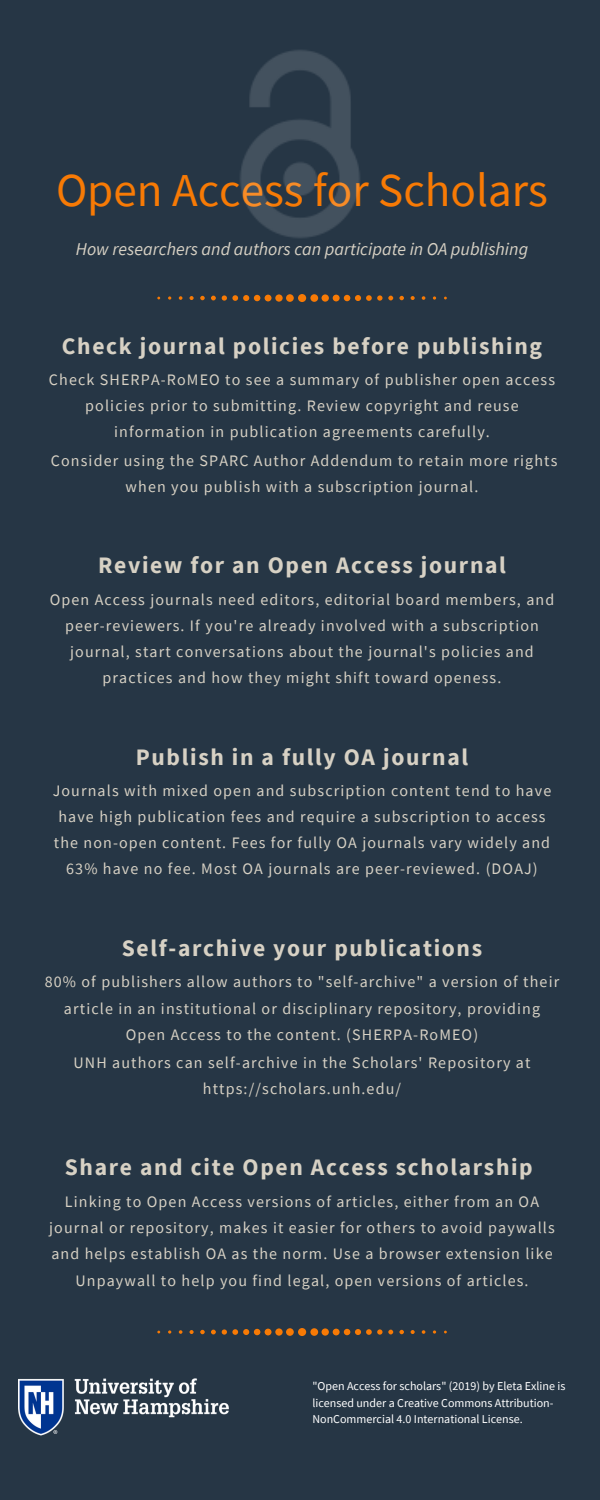
<style>
.page{position:relative;width:600px;height:1500px;background:#263645}
.page>*{position:absolute;margin:0;border:0;box-sizing:border-box;transform-origin:0 0}
.t1{font:47.2px "Source Sans Pro";color:#f77a05}
.t2{font:700 23.6px "Source Sans Pro";letter-spacing:.07em;color:#d7d1c4}
.t3{font:italic 18px "Source Sans Pro";color:#d7d1c4}
.t4{font:16px/26.2px "Source Sans Pro";letter-spacing:.07em;color:#d7d1c4;text-align:center}
.t5{font:12px/16.5px "Source Sans Pro";color:#fff}
</style>
<div class="page">
<svg style="left:157px;top:294px;width:290px;height:8px"></svg>
<img style="left:240px;top:50px;width:120px;height:188px">
<svg style="left:157px;top:1328px;width:290px;height:8px"></svg>
<img style="left:18px;top:1379px;width:210px;height:57px">
<h1 class="t1" style="left:56px;top:160px;width:494px">Open Access for Scholars</h1>
<p class="t3" style="left:76px;top:237px;width:454px">How researchers and authors can participate in OA publishing</p>
<h2 class="t2" style="left:62px;top:331px;width:482px">Check journal policies before publishing</h2>
<p class="t4" style="left:49px;top:366px;width:508px">Check SHERPA-RoMEO to see a summary of publisher open access policies prior to submitting. Review copyright and reuse information in publication agreements carefully.</p>
<p class="t4" style="left:51px;top:447px;width:508px">Consider using the SPARC Author Addendum to retain more rights when you publish with a subscription journal.</p>
<h2 class="t2" style="left:98px;top:549px;width:409px">Review for an Open Access journal</h2>
<p class="t4" style="left:50px;top:586px;width:506px">Open Access journals need editors, editorial board members, and peer-reviewers. If you're already involved with a subscription journal, start conversations about the journal's policies and practices and how they might shift toward openess.</p>
<h2 class="t2" style="left:136px;top:742px;width:334px">Publish in a fully OA journal</h2>
<p class="t4" style="left:53px;top:777px;width:500px">Journals with mixed open and subscription content tend to have have high publication fees and require a subscription to access the non-open content. Fees for fully OA journals vary widely and 63% have no fee. Most OA journals are peer-reviewed. (DOAJ)</p>
<h2 class="t2" style="left:122px;top:933px;width:362px">Self-archive your publications</h2>
<p class="t4" style="left:45px;top:969px;width:516px">80% of publishers allow authors to "self-archive" a version of their article in an institutional or disciplinary repository, providing<br>Open Access to the content. (SHERPA-RoMEO)</p>
<p class="t4" style="left:74px;top:1049px;width:458px">UNH authors can self-archive in the Scholars' Repository at https://scholars.unh.edu/</p>
<h2 class="t2" style="left:65px;top:1152px;width:469px">Share and cite Open Access scholarship</h2>
<p class="t4" style="left:49px;top:1188px;width:507px">Linking to Open Access versions of articles, either from an OA journal or repository, makes it easier for others to avoid paywalls and helps establish OA as the norm. Use a browser extension like Unpaywall to help you find legal, open versions of articles.</p>
<p class="t5" style="left:312px;top:1378px;width:255px">"Open Access for scholars" (2019) by Eleta Exline is licensed under a Creative Commons Attribution-<br>NonCommercial 4.0 International License.</p>
</div>
